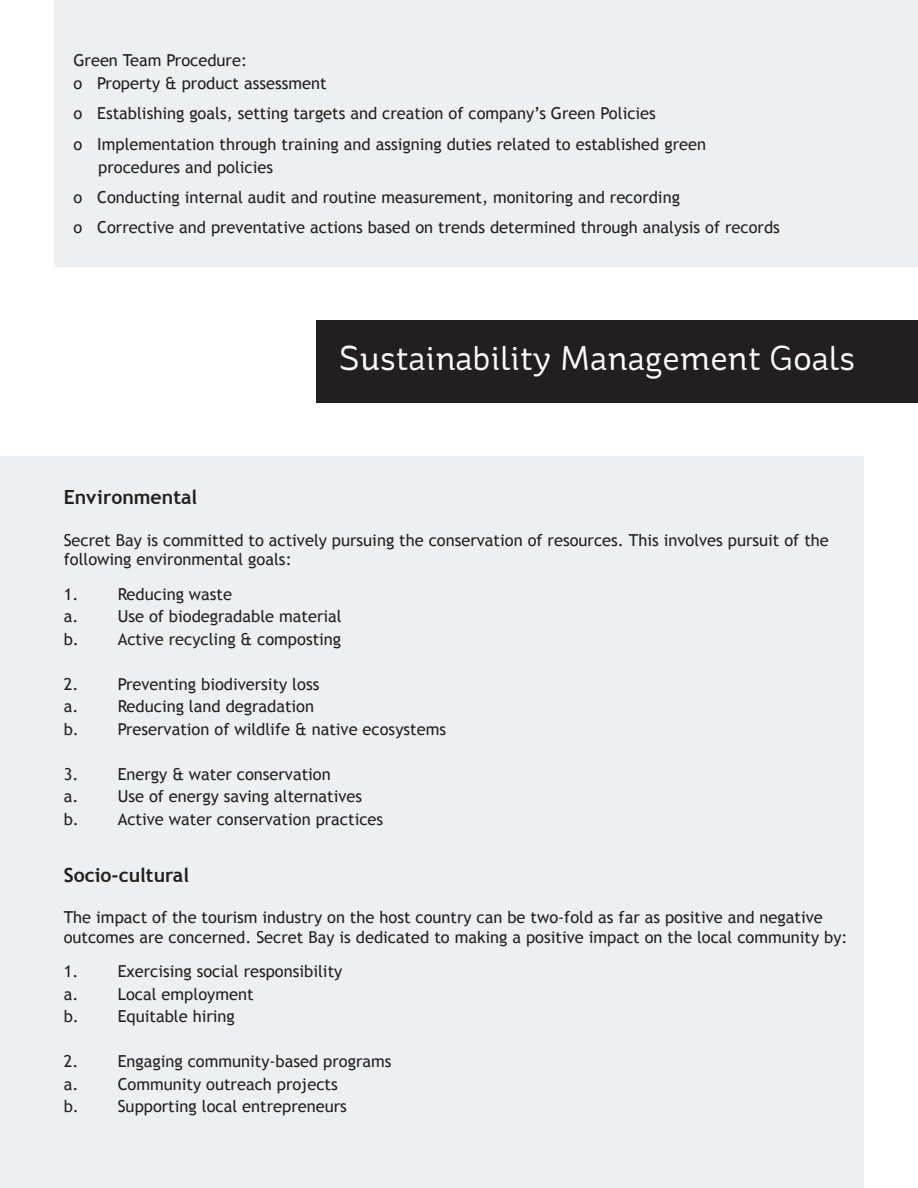
<style>
.page{position:relative;width:918px;height:1188px;background:#fff}
.page>*{position:absolute;margin:0;border:0;box-sizing:border-box;transform-origin:0 0}
.t1{font:34.5px "St Ryde";color:#fff}
.t2{font:700 19.5px "Trebuchet MS";color:#231f20}
.t3{font:16.5px/19.8px "Trebuchet MS";color:#231f20}
</style>
<div class="page">
<div style="left:54px;top:0;width:864px;height:267px;background:#edeff0"></div>
<div style="left:0;top:457px;width:864px;height:731px;background:#edeff0"></div>
<div style="left:316px;top:321px;width:602px;height:82px;background:#231f20"></div>
<p class="t3" style="left:73px;top:51px;width:175px">Green Team Procedure:</p>
<p class="t3" style="left:73px;top:73px;width:255px">o Property &amp; product assessment</p>
<p class="t3" style="left:73px;top:103px;width:584px">o Establishing goals, setting targets and creation of company’s Green Policies</p>
<p class="t3" style="left:73px;top:135px;width:634px">o Implementation through training and assigning duties related to established green</p>
<p class="t3" style="left:98px;top:157px;width:176px">procedures and policies</p>
<p class="t3" style="left:73px;top:187px;width:608px">o Conducting internal audit and routine measurement, monitoring and recording</p>
<p class="t3" style="left:73px;top:217px;width:708px">o Corrective and preventative actions based on trends determined through analysis of records</p>
<p class="t1" style="left:339px;top:338px;width:518px">Sustainability Management Goals</p>
<p class="t2" style="left:64px;top:485px;width:135px">Environmental</p>
<p class="t3" style="left:64px;top:530px;width:767px">Secret Bay is committed to actively pursuing the conservation of resources. This involves pursuit of the following environmental goals:</p>
<p class="t3" style="left:64px;top:584px;width:170px">1. Reducing waste</p>
<p class="t3" style="left:64px;top:607px;width:279px">a. Use of biodegradable material</p>
<p class="t3" style="left:64px;top:629px;width:279px">b. Active recycling &amp; composting</p>
<p class="t3" style="left:64px;top:674px;width:257px">2. Preventing biodiversity loss</p>
<p class="t3" style="left:64px;top:697px;width:252px">a. Reducing land degradation</p>
<p class="t3" style="left:64px;top:719px;width:384px">b. Preservation of wildlife &amp; native ecosystems</p>
<p class="t3" style="left:64px;top:764px;width:269px">3. Energy &amp; water conservation</p>
<p class="t3" style="left:64px;top:787px;width:300px">a. Use of energy saving alternatives</p>
<p class="t3" style="left:64px;top:809px;width:321px">b. Active water conservation practices</p>
<p class="t2" style="left:64px;top:862px;width:127px">Socio-cultural</p>
<p class="t3" style="left:64px;top:907px;width:785px">The impact of the tourism industry on the host country can be two-fold as far as positive and negative outcomes are concerned. Secret Bay is dedicated to making a positive impact on the local community by:</p>
<p class="t3" style="left:64px;top:962px;width:280px">1. Exercising social responsibility</p>
<p class="t3" style="left:64px;top:984px;width:191px">a. Local employment</p>
<p class="t3" style="left:64px;top:1007px;width:173px">b. Equitable hiring</p>
<p class="t3" style="left:64px;top:1052px;width:329px">2. Engaging community-based programs</p>
<p class="t3" style="left:64px;top:1074px;width:275px">a. Community outreach projects</p>
<p class="t3" style="left:64px;top:1097px;width:285px">b. Supporting local entrepreneurs</p>
</div>
